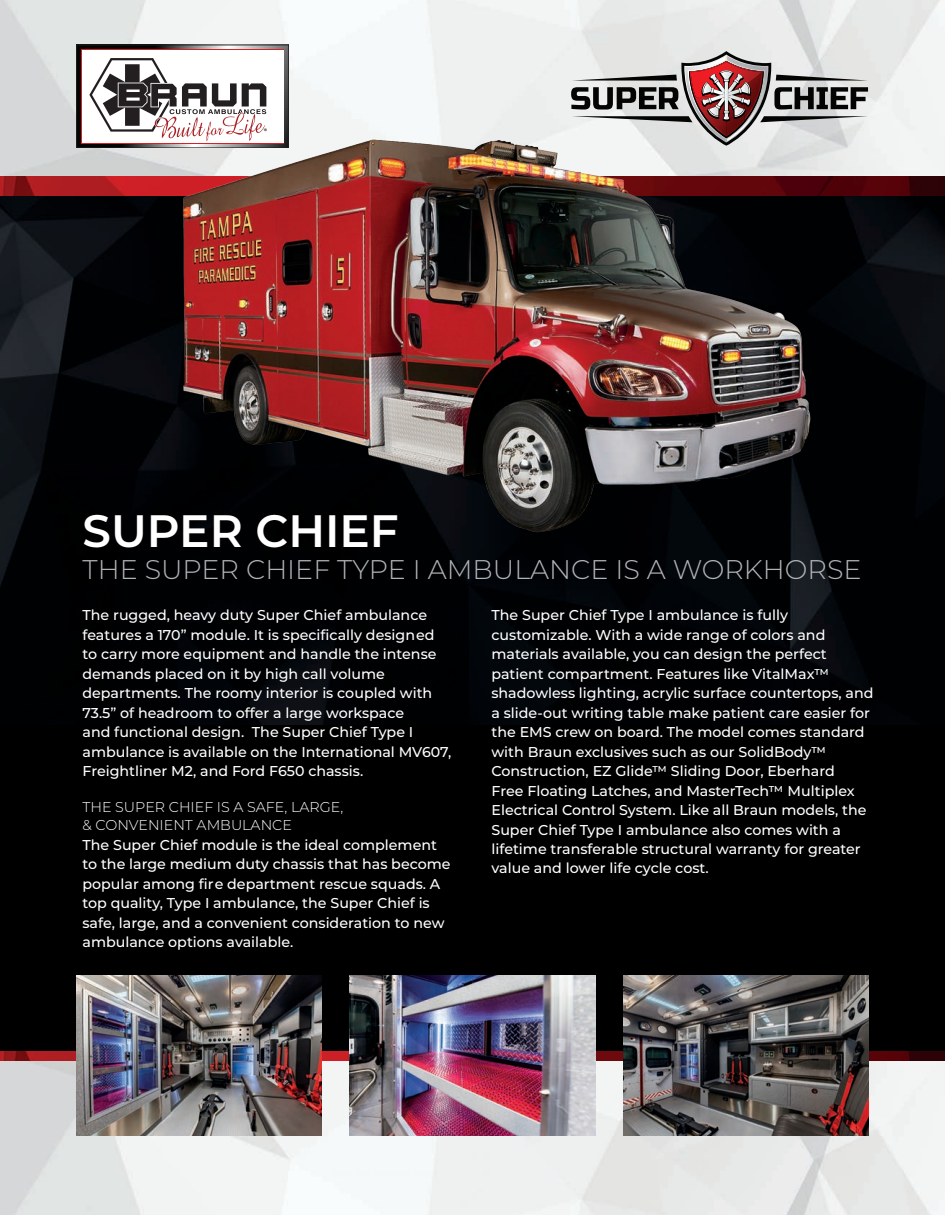
<style>
.page{position:relative;width:945px;height:1215px;background:#fff}
.page>*{position:absolute;margin:0;border:0;box-sizing:border-box;transform-origin:0 0}
.t1{font:600 45.3px "Montserrat";color:#fff}
.t2{font:300 27px "Montserrat";color:#b2b3b7}
.t3{font:500 14.25px/19.5px "Montserrat";color:#fff}
.t4{font:300 14.25px/18px "Montserrat";color:#fff}
.t5{font:8.1px "Myriad Pro";color:#040503}
</style>
<div class="page">
<img style="left:0;top:0;width:945px;height:188px">
<img style="left:0;top:1060px;width:945px;height:155px">
<div style="left:0;top:188px;width:945px;height:868px;background:#000"></div>
<img style="left:0;top:192px;width:945px;height:533px">
<img style="left:0;top:1051px;width:945px;height:9px">
<svg style="left:79px;top:47px;width:208px;height:99px"></svg>
<div style="left:77px;top:45px;width:212px;height:103px;border:1px solid #231f20"></div>
<div style="left:81px;top:49px;width:203px;height:95px;background:#d82027"></div>
<div style="left:82px;top:50px;width:201px;height:93px;background:#fff"></div>
<svg style="left:89px;top:58px;width:177px;height:74px"></svg>
<img style="left:127px;top:97px;width:738px;height:451px">
<svg style="left:571px;top:51px;width:297px;height:95px;background:#b4aaaa"></svg>
<img style="left:77px;top:976px;width:245px;height:160px">
<img style="left:623px;top:976px;width:245px;height:160px">
<img style="left:350px;top:976px;width:245px;height:160px">
<p class="t5" style="left:264px;top:126px;width:5px">®</p>
<h1 class="t1" style="left:82px;top:498px;width:318px">SUPER CHIEF</h1>
<h2 class="t2" style="left:82px;top:551px;width:781px">THE SUPER CHIEF TYPE I AMBULANCE IS A WORKHORSE</h2>
<p class="t3" style="left:83px;top:605px;width:370px">The rugged, heavy duty Super Chief ambulance features a 170” module. It is specifically designed to carry more equipment and handle the intense demands placed on it by high call volume departments. The roomy interior is coupled with 73.5” of headroom to offer a large workspace<br>and functional design. The Super Chief Type I ambulance is available on the International MV607, Freightliner M2, and Ford F650 chassis.</p>
<p class="t4" style="left:83px;top:798px;width:262px">THE SUPER CHIEF IS A SAFE, LARGE, &amp; CONVENIENT AMBULANCE</p>
<p class="t3" style="left:83px;top:834px;width:370px">The Super Chief module is the ideal complement to the large medium duty chassis that has become popular among fire department rescue squads. A top quality, Type I ambulance, the Super Chief is safe, large, and a convenient consideration to new ambulance options available.</p>
<p class="t3" style="left:491px;top:605px;width:383px">The Super Chief Type I ambulance is fully customizable. With a wide range of colors and materials available, you can design the perfect patient compartment. Features like VitalMax™ shadowless lighting, acrylic surface countertops, and a slide-out writing table make patient care easier for the EMS crew on board. The model comes standard with Braun exclusives such as our SolidBody™ Construction, EZ Glide™ Sliding Door, Eberhard<br>Free Floating Latches, and MasterTech™ Multiplex Electrical Control System. Like all Braun models, the Super Chief Type I ambulance also comes with a lifetime transferable structural warranty for greater value and lower life cycle cost.</p>
</div>
